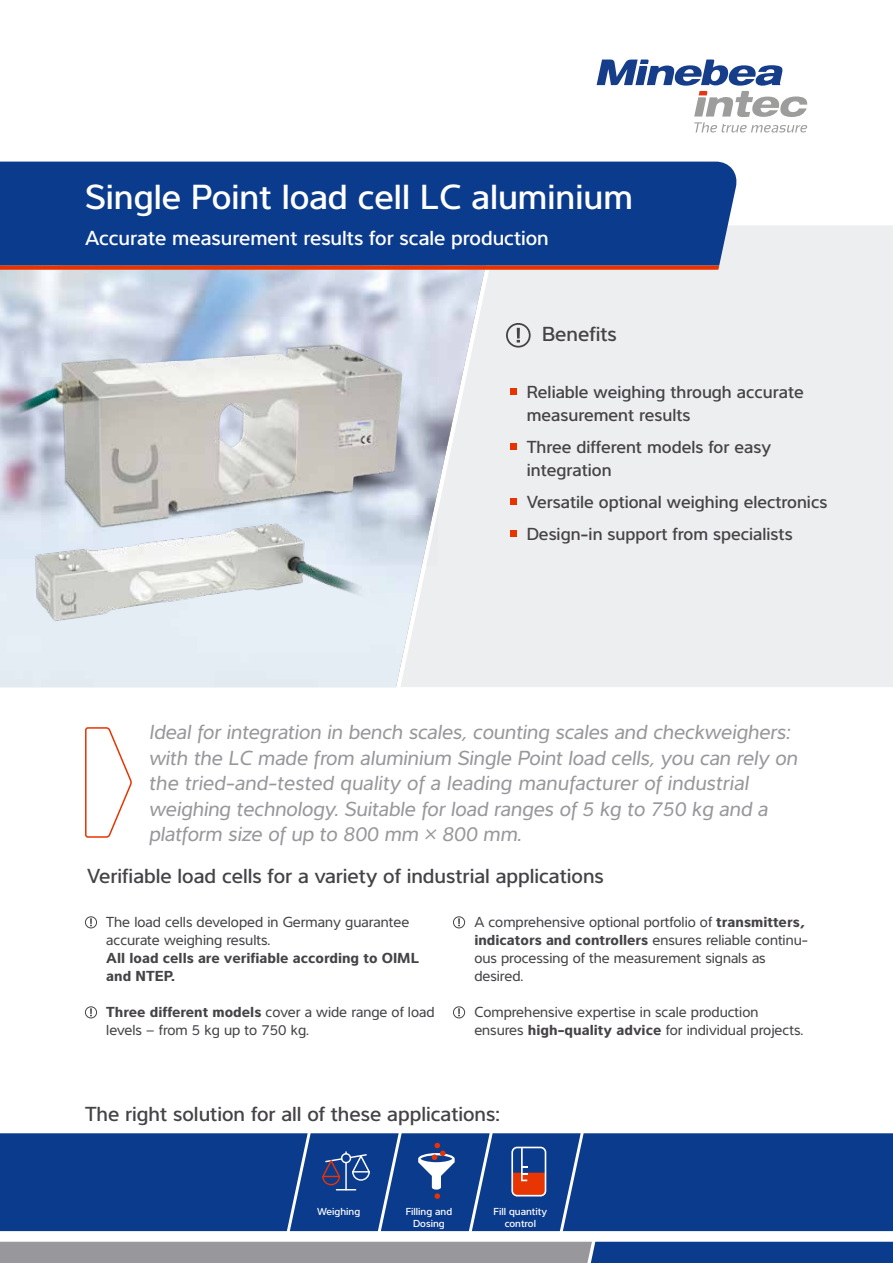
<style>
.page{position:relative;width:893px;height:1263px;background:#fff}
.page>*{position:absolute;margin:0;border:0;box-sizing:border-box;transform-origin:0 0}
.t1{font:500 36px "Interval Pro";color:#fff}
.t2{font:italic 21px/25.5px "Interval Pro";color:#98989c}
.t3{font:500 21px "Interval Pro";color:#454347}
.t4{font:500 21px "Interval Pro";color:#fff}
.t5{font:500 18px/23.2px "Interval Pro";color:#454347}
.t6{font:15px/18px "Interval Pro";color:#454347}
.t7{font:700 15px/18px "Interval Pro";color:#454347}
.t8{font:500 10.5px/12px "Interval Pro";color:#fff;text-align:center}
.s1{font-weight:700}
</style>
<div class="page">
<div style="left:494px;top:225px;width:399px;height:462px;background:#edeeef"></div>
<svg style="left:0;top:1242px;width:893px;height:21px"></svg>
<svg style="left:85px;top:727px;width:47px;height:111px"></svg>
<svg style="left:597px;top:60px;width:211px;height:73px"></svg>
<div style="left:85px;top:916px;width:12px;height:12px;border:1px solid #454347;border-radius:50%"></div>
<svg style="left:90px;top:918px;width:2px;height:8px"></svg>
<div style="left:85px;top:1006px;width:12px;height:12px;border:1px solid #454347;border-radius:50%"></div>
<svg style="left:90px;top:1008px;width:2px;height:8px"></svg>
<div style="left:453px;top:916px;width:12px;height:12px;border:1px solid #454347;border-radius:50%"></div>
<svg style="left:458px;top:918px;width:2px;height:8px"></svg>
<div style="left:453px;top:1006px;width:12px;height:12px;border:1px solid #454347;border-radius:50%"></div>
<svg style="left:458px;top:1008px;width:2px;height:8px"></svg>
<div style="left:510px;top:389px;width:7px;height:6px;background:#e83300"></div>
<div style="left:510px;top:444px;width:7px;height:6px;background:#e83300"></div>
<div style="left:510px;top:499px;width:7px;height:6px;background:#e83300"></div>
<div style="left:510px;top:530px;width:7px;height:7px;background:#e83300"></div>
<div style="left:506px;top:323px;width:25px;height:25px;border:2px solid #454347;border-radius:50%"></div>
<svg style="left:517px;top:328px;width:3px;height:14px"></svg>
<img style="left:0;top:311px;width:438px;height:255px">
<img style="left:0;top:345px;width:402px;height:182px">
<img style="left:9px;top:497px;width:379px;height:163px">
<div style="left:0;top:1133px;width:893px;height:98px;background:#0b3b8d"></div>
<div style="left:0;top:162px;width:741px;height:104px;background:#0b3b8d"></div>
<svg style="left:0;top:266px;width:719px;height:4px"></svg>
<h1 class="t1" style="left:85px;top:169px;width:549px">Single Point load cell LC aluminium</h1>
<h2 class="t4" style="left:85px;top:222px;width:465px">Accurate measurement results for scale production</h2>
<h2 class="t3" style="left:542px;top:317px;width:76px">Benefits</h2>
<p class="t5" style="left:527px;top:378px;width:279px">Reliable weighing through accurate measurement results</p>
<p class="t5" style="left:527px;top:433px;width:246px">Three different models for easy integration</p>
<p class="t5" style="left:527px;top:484px;width:302px;line-height:31.8px">Versatile optional weighing electronics<br>Design-in support from specialists</p>
<p class="t2" style="left:149px;top:719px;width:650px">Ideal for integration in bench scales, counting scales and checkweighers: with the LC made from aluminium Single Point load cells, you can rely on the tried-and-tested quality of a leading manufacturer of industrial weighing technology. Suitable for load ranges of 5 kg to 750 kg and a platform size of up to 800 mm × 800 mm.</p>
<h2 class="t3" style="left:87px;top:860px;width:518px">Verifiable load cells for a variety of industrial applications</h2>
<p class="t6" style="left:474px;top:912px;width:335px">A comprehensive optional portfolio of <span class="s1">transmitters, indicators and controllers</span> ensures reliable continu&shy;ous processing of the measurement signals as desired.</p>
<p class="t6" style="left:474px;top:1002px;width:330px">Comprehensive expertise in scale production ensures <span class="s1">high-quality advice</span> for individual projects.</p>
<p class="t6" style="left:106px;top:912px;width:304px">The load cells developed in Germany guarantee accurate weighing results.</p>
<p class="t7" style="left:106px;top:947px;width:314px">All load cells are verifiable according to OIML and NTEP.</p>
<p class="t6" style="left:106px;top:1002px;width:330px"><span class="s1">Three different models</span> cover a wide range of load levels – from 5 kg up to 750 kg.</p>
<h2 class="t3" style="left:85px;top:1097px;width:416px">The right solution for all of these applications:</h2>
<p class="t8" style="left:317px;top:1204px;width:44px">Weighing</p>
<p class="t8" style="left:406px;top:1204px;width:48px">Filling and<br>Dosing</p>
<p class="t8" style="left:494px;top:1204px;width:55px">Fill quantity control</p>
</div>
